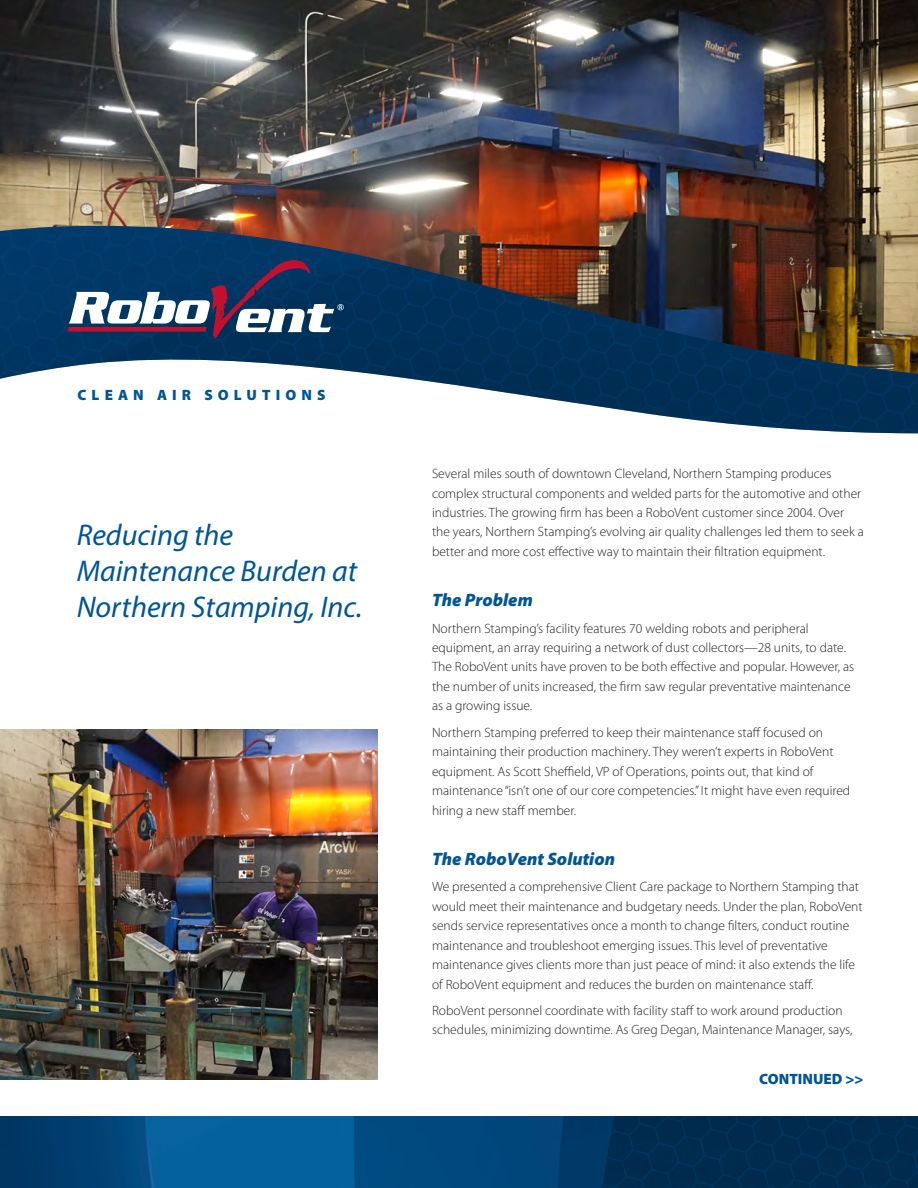
<style>
.page{position:relative;width:918px;height:1188px;background:#fff}
.page>*{position:absolute;margin:0;border:0;box-sizing:border-box;transform-origin:0 0}
.t1{font:italic 30px/36px "Myriad Pro";color:#005595}
.t2{font:italic 900 18px "Myriad Pro";color:#005595}
.t3{font:900 15px "Myriad Pro";letter-spacing:.34em;color:#005595}
.t4{font:900 15px "Myriad Pro";color:#005595}
.t5{font:300 13.5px/19.5px "Myriad Pro";color:#231f20}
</style>
<div class="page">
<img style="left:0;top:729px;width:378px;height:351px">
<img style="left:0;top:1117px;width:918px;height:71px">
<img style="left:0;top:0;width:918px;height:226px">
<img style="left:0;top:226px;width:918px;height:208px">
<svg style="left:68px;top:260px;width:276px;height:78px"></svg>
<p class="t3" style="left:78px;top:384px;width:250px">CLEAN AIR SOLUTIONS</p>
<p class="t1" style="left:77px;top:517px;width:287px">Reducing the<br>Maintenance Burden at<br>Northern Stamping, Inc.</p>
<p class="t5" style="left:432px;top:464px;width:433px">Several miles south of downtown Cleveland, Northern Stamping produces complex structural components and welded parts for the automotive and other industries. The growing firm has been a RoboVent customer since 2004. Over the years, Northern Stamping’s evolving air quality challenges led them to seek a better and more cost effective way to maintain their filtration equipment.</p>
<p class="t2" style="left:432px;top:588px;width:102px">The Problem</p>
<p class="t5" style="left:432px;top:618px;width:424px">Northern Stamping’s facility features 70 welding robots and peripheral equipment, an array requiring a network of dust collectors—28 units, to date.<br>The RoboVent units have proven to be both effective and popular. However, as the number of units increased, the firm saw regular preventative maintenance as a growing issue.</p>
<p class="t5" style="left:432px;top:722px;width:420px">Northern Stamping preferred to keep their maintenance staff focused on maintaining their production machinery. They weren’t experts in RoboVent equipment. As Scott Sheffield, VP of Operations, points out, that kind of maintenance “isn’t one of our core competencies.” It might have even required hiring a new staff member.</p>
<p class="t2" style="left:432px;top:847px;width:185px">The RoboVent Solution</p>
<p class="t5" style="left:432px;top:877px;width:432px">We presented a comprehensive Client Care package to Northern Stamping that would meet their maintenance and budgetary needs. Under the plan, RoboVent sends service representatives once a month to change filters, conduct routine maintenance and troubleshoot emerging issues. This level of preventative maintenance gives clients more than just peace of mind: it also extends the life of RoboVent equipment and reduces the burden on maintenance staff.</p>
<p class="t5" style="left:432px;top:1001px;width:422px">RoboVent personnel coordinate with facility staff to work around production schedules, minimizing downtime. As Greg Degan, Maintenance Manager, says,</p>
<p class="t4" style="left:759px;top:1069px;width:105px">CONTINUED &gt;&gt;</p>
</div>
